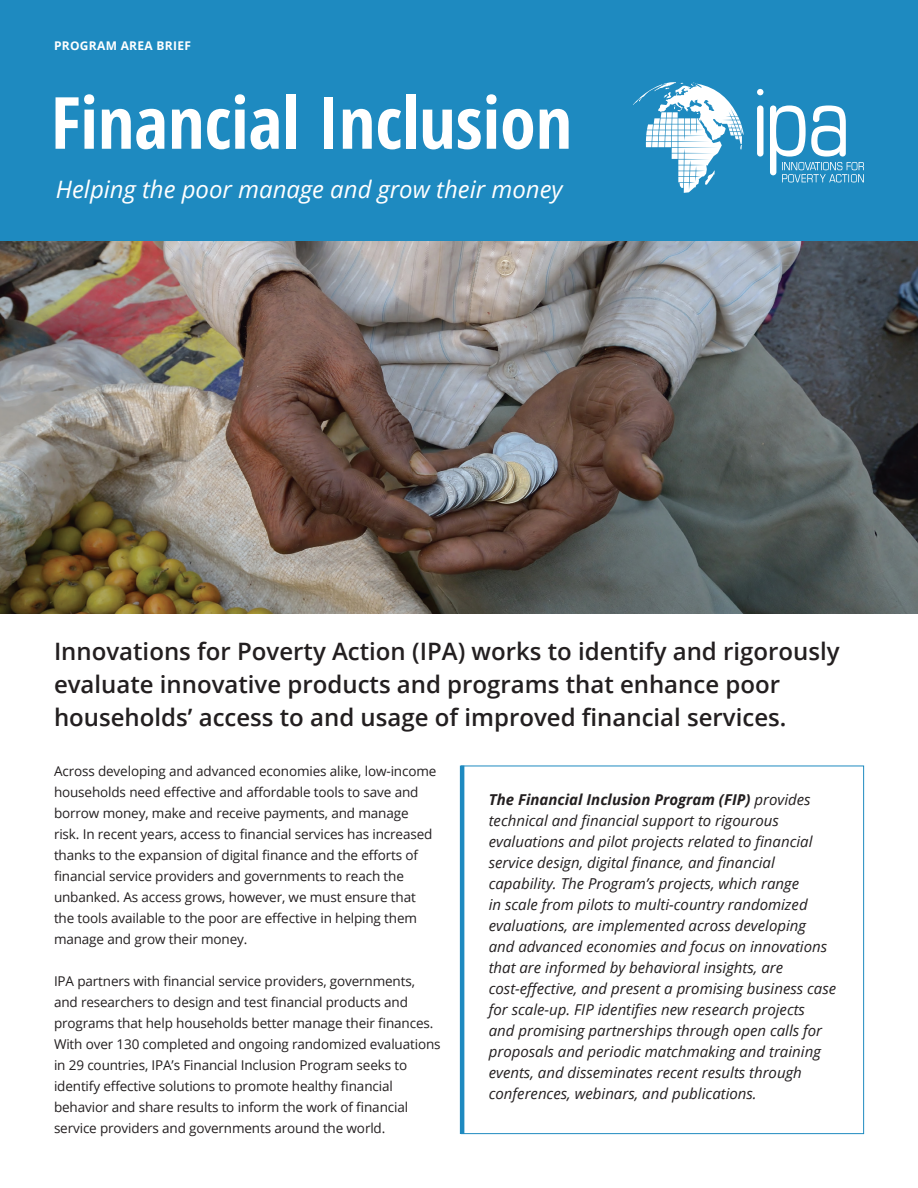
<style>
.page{position:relative;width:918px;height:1188px;background:#fff}
.page>*{position:absolute;margin:0;border:0;box-sizing:border-box;transform-origin:0 0}
.t1{font:700 condensed 72px "Open Sans";color:#fff}
.t2{font:600 24px/33px "Open Sans";color:#231f20}
.t3{font:italic 24px "Open Sans";color:#fff}
.t4{font:italic 15px/21px "Open Sans";color:#231f20}
.t5{font:13.5px/21px "Open Sans";letter-spacing:-.01em;color:#231f20}
.t6{font:700 12px "Open Sans";letter-spacing:.025em;color:#fff}
.s1{font-weight:700}
</style>
<div class="page">
<img style="left:0;top:241px;width:918px;height:372px">
<hr style="left:460px;top:766px;width:4px;height:368px;background:#1e8ac0">
<div style="left:0;top:0;width:918px;height:241px;background:#1e8ac0"></div>
<svg style="left:757px;top:89px;width:6px;height:68px"></svg>
<svg style="left:770px;top:105px;width:94px;height:77px"></svg>
<svg style="left:633px;top:82px;width:111px;height:111px"></svg>
<p class="t6" style="left:54px;top:37px;width:139px">PROGRAM AREA BRIEF</p>
<h1 class="t1" style="left:51px;top:72px;width:523px">Financial Inclusion</h1>
<h2 class="t3" style="left:56px;top:172px;width:508px">Helping the poor manage and grow their money</h2>
<h2 class="t2" style="left:54px;top:634px;width:787px">Innovations for Poverty Action (IPA) works to identify and rigorously evaluate innovative products and programs that enhance poor households’ access to and usage of improved financial services.</h2>
<p class="t5" style="left:54px;top:760px;width:384px">Across developing and advanced economies alike, low-income households need effective and affordable tools to save and borrow money, make and receive payments, and manage risk. In recent years, access to financial services has increased thanks to the expansion of digital finance and the efforts of financial service providers and governments to reach the unbanked. As access grows, however, we must ensure that the tools available to the poor are effective in helping them manage and grow their money.</p>
<p class="t5" style="left:54px;top:970px;width:388px">IPA partners with financial service providers, governments, and researchers to design and test financial products and programs that help households better manage their finances.<br>With over 130 completed and ongoing randomized evaluations in 29 countries, IPA’s Financial Inclusion Program seeks to identify effective solutions to promote healthy financial behavior and share results to inform the work of financial service providers and governments around the world.</p>
<p class="t4" style="left:489px;top:788px;width:349px"><span class="s1">The Financial Inclusion Program (FIP)</span> provides technical and financial support to rigourous evaluations and pilot projects related to financial service design, digital finance, and financial capability. The Program’s projects, which range<br>in scale from pilots to multi-country randomized evaluations, are implemented across developing<br>and advanced economies and focus on innovations that are informed by behavioral insights, are cost-effective, and present a promising business case for scale-up. FIP identifies new research projects<br>and promising partnerships through open calls for proposals and periodic matchmaking and training events, and disseminates recent results through conferences, webinars, and publications.</p>
</div>
